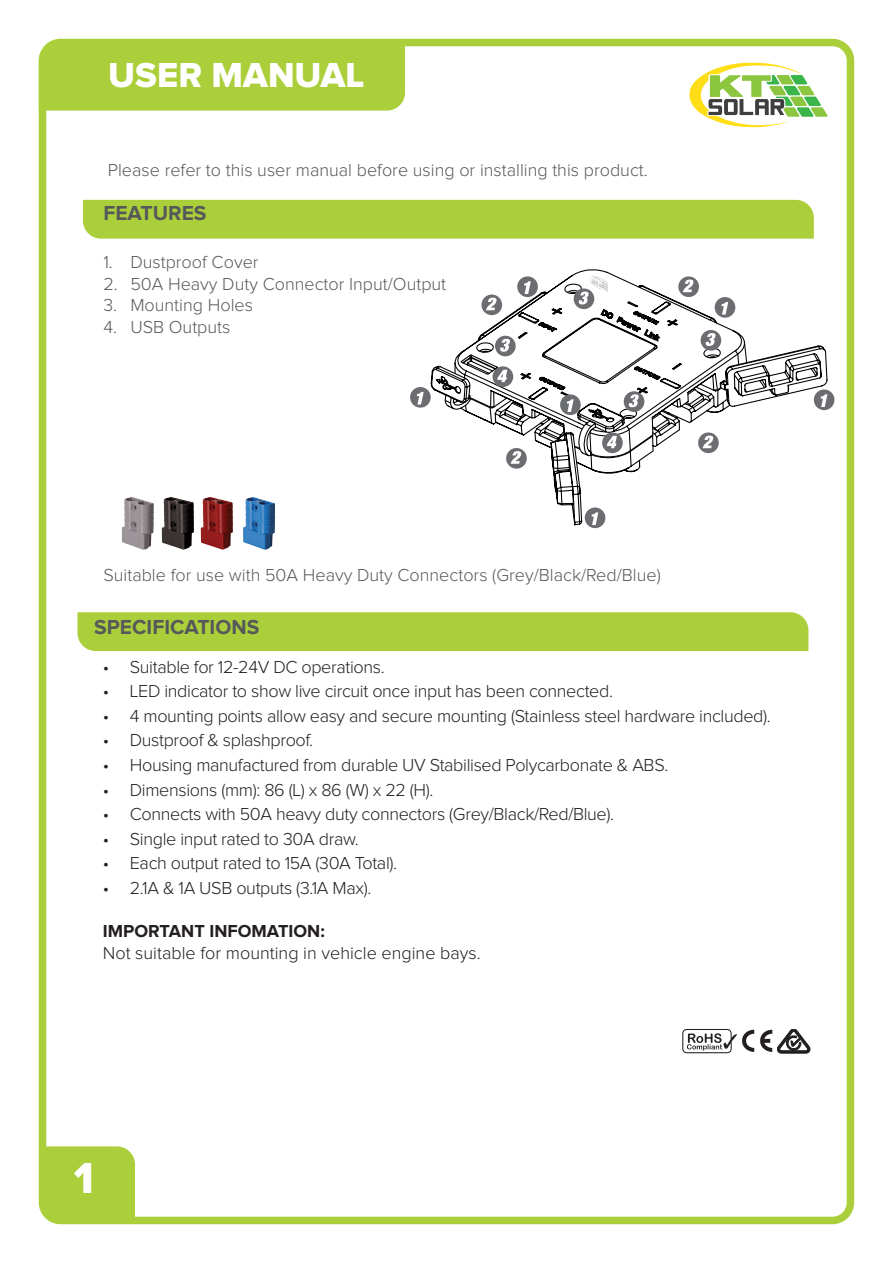
<style>
.page{position:relative;width:893px;height:1263px;background:#fff}
.page>*{position:absolute;margin:0;border:0;box-sizing:border-box;transform-origin:0 0}
.t1{font:45px "Proxima Nova Extrabld";color:#fff}
.t2{font:36px "Proxima Nova Extrabld";color:#fff}
.t3{font:700 21px "Proxima Nova";color:#57585a}
.t4{font:300 18px "Proxima Nova";letter-spacing:-.02em;color:#231f20}
.t5{font:300 18px "Proxima Nova";color:#57585a}
.t6{font:300 18px "Proxima Nova";color:#231f20}
.t7{font:700 18px "Proxima Nova";color:#231f20}
</style>
<div class="page">
<div style="left:39px;top:39px;width:815px;height:1185px;border:8px solid #abcf3a;border-radius:18px"></div>
<div style="left:43px;top:1146px;width:92px;height:74px;background:#abcf3a"></div>
<div style="left:39px;top:43px;width:366px;height:68px;background:#abcf3a"></div>
<svg style="left:689px;top:63px;width:138px;height:64px"></svg>
<div style="left:78px;top:612px;width:730px;height:39px;background:#abcf3a"></div>
<div style="left:83px;top:200px;width:731px;height:39px;background:#abcf3a"></div>
<img style="left:122px;top:497px;width:32px;height:53px">
<img style="left:163px;top:497px;width:8px;height:14px">
<img style="left:202px;top:497px;width:8px;height:14px">
<img style="left:243px;top:497px;width:32px;height:53px">
<svg style="left:682px;top:1029px;width:128px;height:25px"></svg>
<svg style="left:430px;top:381px;width:176px;height:145px"></svg>
<div style="left:585px;top:507px;width:20px;height:21px;background:#6c6d70;border-radius:50%"></div>
<svg style="left:591px;top:512px;width:7px;height:13px"></svg>
<div style="left:814px;top:389px;width:20px;height:21px;background:#6c6d70;border-radius:50%"></div>
<div style="left:410px;top:387px;width:21px;height:21px;background:#6c6d70;border-radius:50%"></div>
<svg style="left:417px;top:392px;width:7px;height:12px"></svg>
<svg style="left:431px;top:269px;width:397px;height:205px"></svg>
<h2 class="t2" style="left:108px;top:58px;width:257px">USER MANUAL</h2>
<p class="t5" style="left:108px;top:162px;width:541px">Please refer to this user manual before using or installing this product.</p>
<p class="t3" style="left:103px;top:203px;width:105px">FEATURES</p>
<p class="t5" style="left:103px;top:254px;width:157px">1. Dustproof Cover</p>
<p class="t5" style="left:103px;top:275px;width:344px">2. 50A Heavy Duty Connector Input/Output</p>
<p class="t5" style="left:103px;top:297px;width:151px">3. Mounting Holes</p>
<p class="t5" style="left:103px;top:319px;width:129px">4. USB Outputs</p>
<p class="t5" style="left:103px;top:567px;width:559px">Suitable for use with 50A Heavy Duty Connectors (Grey/Black/Red/Blue)</p>
<p class="t3" style="left:94px;top:617px;width:167px">SPECIFICATIONS</p>
<p class="t4" style="left:103px;top:658px;width:283px">• Suitable for 12-24V DC operations.</p>
<p class="t4" style="left:103px;top:683px;width:512px">• LED indicator to show live circuit once input has been connected.</p>
<p class="t4" style="left:103px;top:707px;width:669px">• 4 mounting points allow easy and secure mounting (Stainless steel hardware included).</p>
<p class="t4" style="left:103px;top:732px;width:212px">• Dustproof &amp; splashproof.</p>
<p class="t4" style="left:103px;top:757px;width:567px">• Housing manufactured from durable UV Stabilised Polycarbonate &amp; ABS.</p>
<p class="t4" style="left:103px;top:781px;width:332px">• Dimensions (mm): 86 (L) x 86 (W) x 22 (H).</p>
<p class="t4" style="left:103px;top:806px;width:513px">• Connects with 50A heavy duty connectors (Grey/Black/Red/Blue).</p>
<p class="t4" style="left:103px;top:830px;width:257px">• Single input rated to 30A draw.</p>
<p class="t4" style="left:103px;top:855px;width:296px">• Each output rated to 15A (30A Total).</p>
<p class="t4" style="left:103px;top:880px;width:270px">• 2.1A &amp; 1A USB outputs (3.1A Max).</p>
<p class="t7" style="left:103px;top:923px;width:223px">IMPORTANT INFOMATION:</p>
<p class="t6" style="left:103px;top:944px;width:379px">Not suitable for mounting in vehicle engine bays.</p>
<h1 class="t1" style="left:74px;top:1157px;width:22px">1</h1>
</div>
